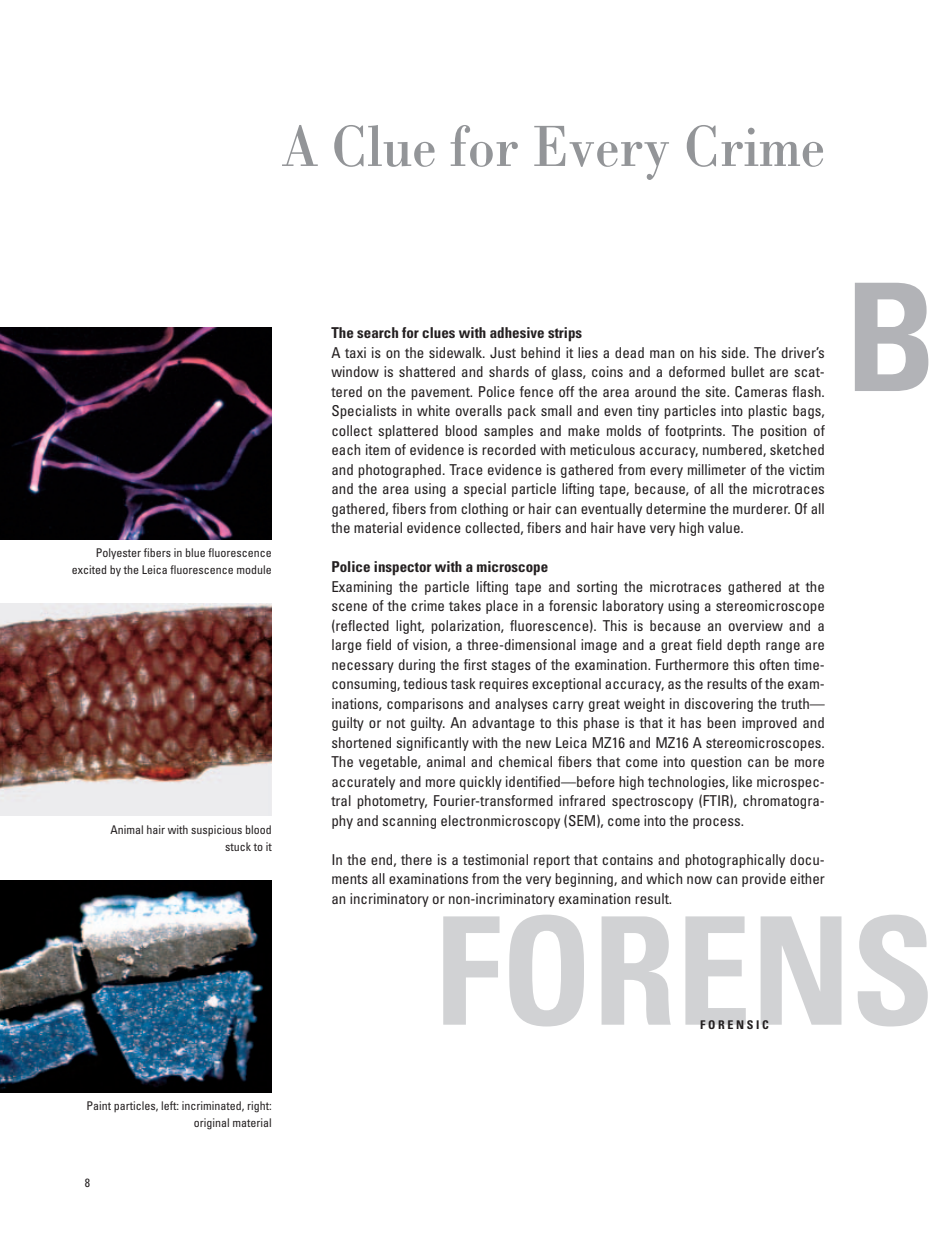
<style>
.page{position:relative;width:935px;height:1233px;background:#fff}
.page>*{position:absolute;margin:0;border:0;box-sizing:border-box;transform-origin:0 0}
.t1{font:700 condensed 150px "Univers";color:#d1d2d4}
.t2{font:700 condensed 150px "Univers";color:#b2b3b7}
.t3{font:60px "Leicana";color:#939598}
.t4{font:condensed 15px/19.5px "Univers";color:#231f20;text-align:justify}
.t5{font:700 condensed 15px "Univers";color:#231f20}
.t6{font:condensed 12px/17.2px "Univers";color:#231f20;text-align:right}
.t7{font:700 condensed 12px "Univers";letter-spacing:.22em;color:#231f20}
</style>
<div class="page">
<img style="left:0;top:328px;width:272px;height:212px">
<img style="left:0;top:604px;width:272px;height:211px">
<img style="left:0;top:881px;width:272px;height:212px">
<h2 class="t3" style="left:282px;top:125px;width:544px">A Clue for Every Crime</h2>
<p class="t6" style="left:72px;top:545px;width:201px">Polyester fibers in blue fluorescence excited by the Leica fluorescence module</p>
<p class="t6" style="left:111px;top:822px;width:163px">Animal hair with suspicious blood stuck to it</p>
<p class="t6" style="left:87px;top:1098px;width:187px">Paint particles, left: incriminated, right: original material</p>
<p class="t6" style="left:85px;top:1175px;width:7px">8</p>
<p class="t5" style="left:331px;top:327px;width:252px">The search for clues with adhesive strips</p>
<p class="t4" style="left:331px;top:344px;width:495px">A taxi is on the sidewalk. Just behind it lies a dead man on his side. The driver’s window is shattered and shards of glass, coins and a deformed bullet are scat&shy;tered on the pavement. Police fence off the area around the site. Cameras flash.<br>Specialists in white overalls pack small and even tiny particles into plastic bags, collect splattered blood samples and make molds of footprints. The position of each item of evidence is recorded with meticulous accuracy, numbered, sketched and photographed. Trace evidence is gathered from every millimeter of the victim and the area using a special particle lifting tape, because, of all the microtraces gathered, fibers from clothing or hair can eventually determine the murderer. Of all the material evidence collected, fibers and hair have very high value.</p>
<p class="t5" style="left:331px;top:561px;width:218px">Police inspector with a microscope</p>
<p class="t4" style="left:331px;top:578px;width:495px">Examining the particle lifting tape and sorting the microtraces gathered at the scene of the crime takes place in a forensic laboratory using a stereomicroscope (reflected light, polarization, fluorescence). This is because an overview and a large field of vision, a three-dimensional image and a great field depth range are necessary during the first stages of the examination. Furthermore this often time&shy;consuming, tedious task requires exceptional accuracy, as the results of the exam&shy;inations, comparisons and analyses carry great weight in discovering the truth— guilty or not guilty. An advantage to this phase is that it has been improved and shortened significantly with the new Leica MZ16 and MZ16 A stereomicroscopes.<br>The vegetable, animal and chemical fibers that come into question can be more accurately and more quickly identified—before high technologies, like microspec&shy;tral photometry, Fourier-transformed infrared spectroscopy (FTIR), chromatogra&shy;phy and scanning electronmicroscopy (SEM), come into the process.</p>
<p class="t4" style="left:331px;top:851px;width:495px">In the end, there is a testimonial report that contains and photographically docu&shy;ments all examinations from the very beginning, and which now can provide either an incriminatory or non-incriminatory examination result.</p>
<h1 class="t2" style="left:845px;top:283px;width:93px">B</h1>
<h1 class="t1" style="left:434px;top:916px;width:502px">FORENS</h1>
<p class="t7" style="left:700px;top:1020px;width:70px">FORENSIC</p>
</div>
